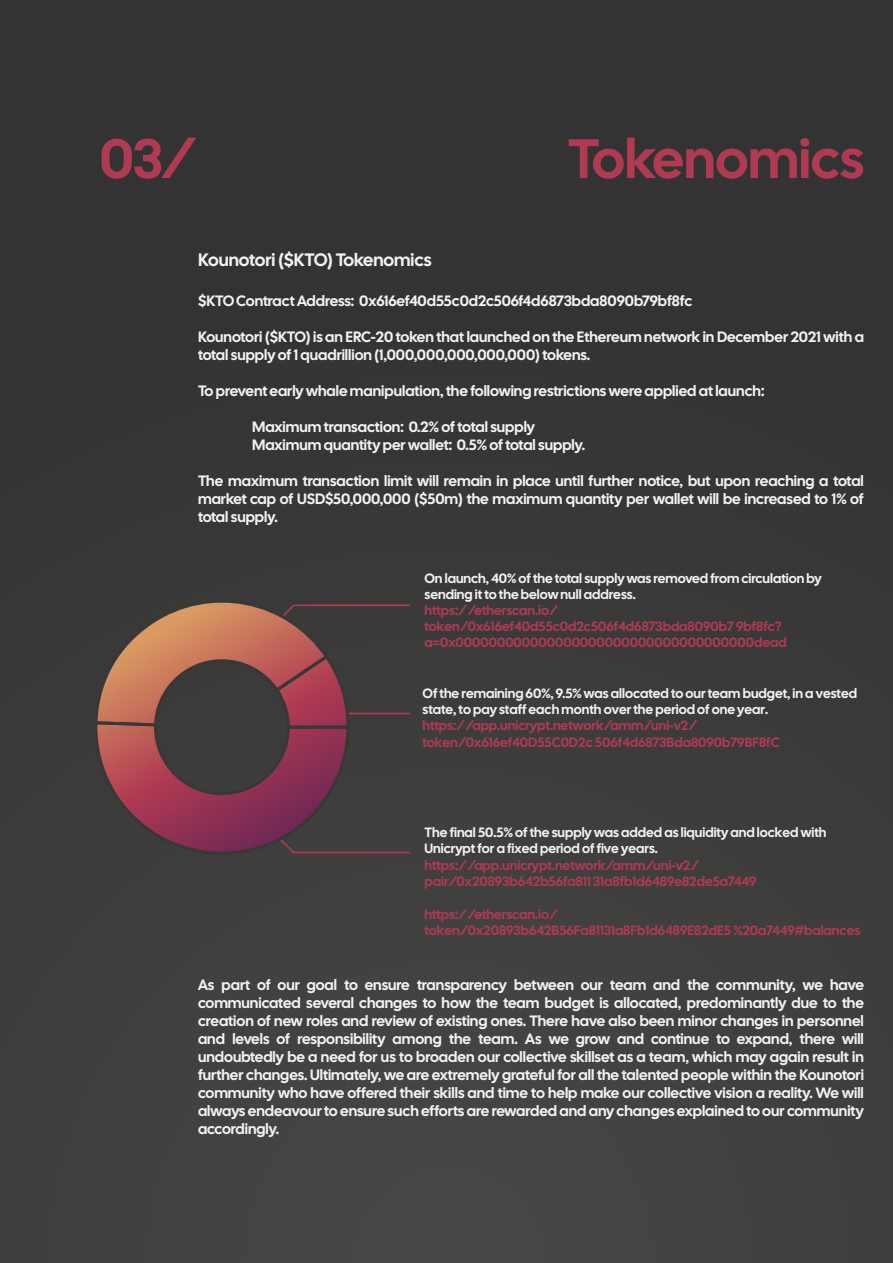
<style>
.page{position:relative;width:893px;height:1263px;background:#383838}
.page>*{position:absolute;margin:0;border:0;box-sizing:border-box;transform-origin:0 0}
.t1{font:600 55.5px "Cal Sans";color:#af3a52}
.t2{font:600 18px "Cal Sans";color:#f2f2f2}
.t3{font:600 15px/18px "Cal Sans";color:#f2f2f2}
.t4{font:600 13.5px/16.2px "Cal Sans";color:#af3a52}
.t5{font:600 13.5px/16.4px "Cal Sans";color:#f2f2f2}
</style>
<div class="page">
<svg style="left:97px;top:602px;width:314px;height:252px"></svg>
<h1 class="t1" style="left:100px;top:115px;width:100px">03/</h1>
<h1 class="t1" style="left:568px;top:115px;width:297px">Tokenomics</h1>
<p class="t2" style="left:198px;top:246px;width:235px">Kounotori ($KTO) Tokenomics</p>
<p class="t3" style="left:198px;top:290px;width:496px">$KTO Contract Address: 0x616ef40d55c0d2c506f4d6873bda8090b79bf8fc</p>
<p class="t3" style="left:198px;top:326px;width:667px">Kounotori ($KTO) is an ERC-20 token that launched on the Ethereum network in December 2021 with a total supply of 1 quadrillion (1,000,000,000,000,000) tokens.</p>
<p class="t3" style="left:198px;top:380px;width:568px">To prevent early whale manipulation, the following restrictions were applied at launch:</p>
<p class="t3" style="left:252px;top:416px;width:335px">Maximum transaction: 0.2% of total supply<br>Maximum quantity per wallet: 0.5% of total supply.</p>
<p class="t3" style="left:198px;top:470px;width:667px;text-align:justify">The maximum transaction limit will remain in place until further notice, but upon reaching a total market cap of USD$50,000,000 ($50m) the maximum quantity per wallet will be increased to 1% of total supply.</p>
<p class="t5" style="left:424px;top:569px;width:399px;line-height:15.9px">On launch, 40% of the total supply was removed from circulation by sending it to the below null address.</p>
<p class="t4" style="left:424px;top:601px;width:364px">https://etherscan.io/ token/0x616ef40d55c0d2c506f4d6873bda8090b7 9bf8fc? a=0x000000000000000000000000000000000000dead</p>
<p class="t5" style="left:422px;top:683px;width:436px">Of the remaining 60%, 9.5% was allocated to our team budget, in a vested state, to pay staff each month over the period of one year.</p>
<p class="t4" style="left:422px;top:716px;width:359px">https://app.unicrypt.network/amm/uni-v2/ token/0x616ef40D55C0D2c 506f4d6873Bda8090b79BF8fC</p>
<p class="t5" style="left:424px;top:823px;width:403px">The final 50.5% of the supply was added as liquidity and locked with<br>Unicrypt for a fixed period of five years.</p>
<p class="t4" style="left:424px;top:855px;width:334px">https://app.unicrypt.network/amm/uni-v2/ pair/0x20893b642b56fa811 31a8fb1d6489e82de5a7449</p>
<p class="t4" style="left:424px;top:904px;width:437px">https://etherscan.io/ token/0x20893b642B56Fa81131a8Fb1d6489E82dE5 %20a7449#balances</p>
<p class="t3" style="left:198px;top:974px;width:667px;text-align:justify">As part of our goal to ensure transparency between our team and the community, we have communicated several changes to how the team budget is allocated, predominantly due to the creation of new roles and review of existing ones. There have also been minor changes in personnel and levels of responsibility among the team. As we grow and continue to expand, there will undoubtedly be a need for us to broaden our collective skillset as a team, which may again result in further changes. Ultimately, we are extremely grateful for all the talented people within the Kounotori community who have offered their skills and time to help make our collective vision a reality. We will always endeavour to ensure such efforts are rewarded and any changes explained to our community accordingly.</p>
</div>
